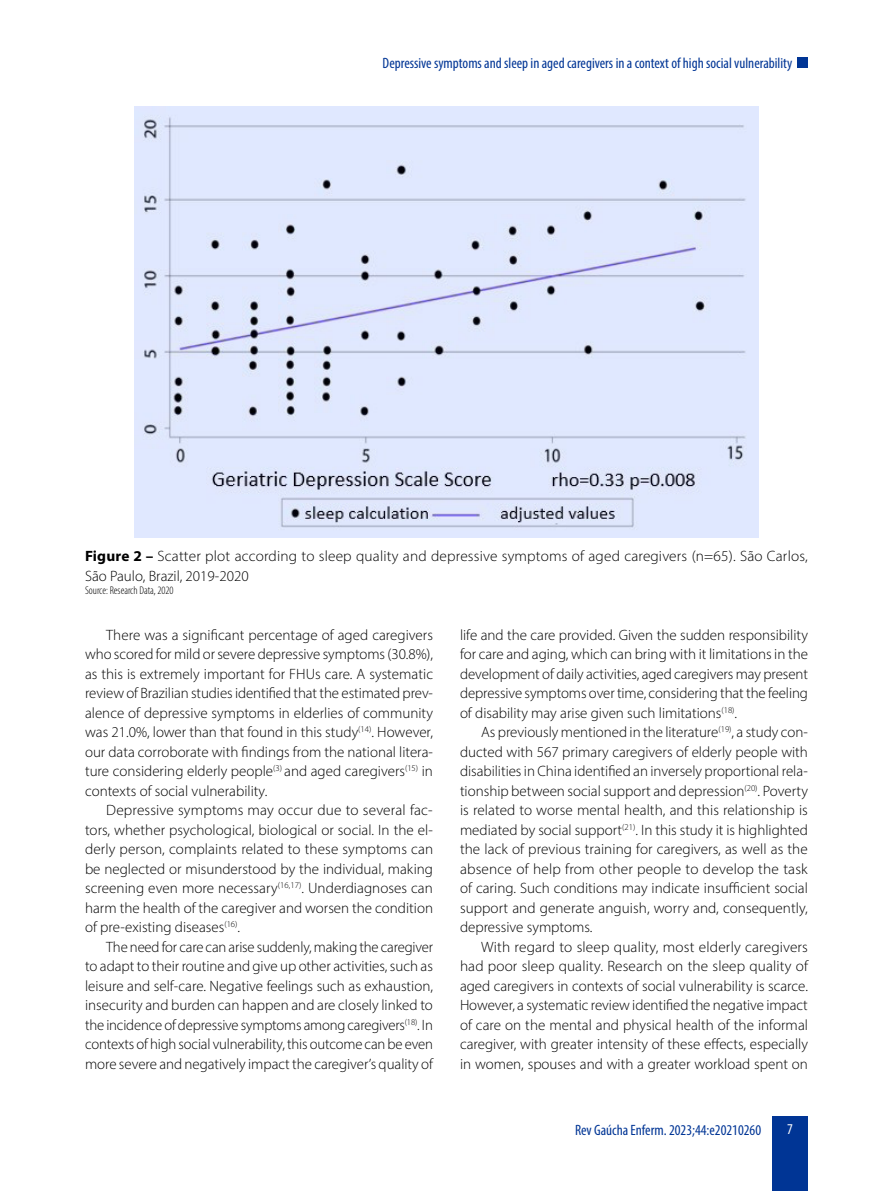
<style>
.page{position:relative;width:893px;height:1191px;background:#fff}
.page>*{position:absolute;margin:0;border:0;box-sizing:border-box;transform-origin:0 0}
.t1{font:300 15px/19.5px "Myriad Pro";color:#000;text-align:justify}
.t2{font:condensed 15px "Myriad Pro";color:#003595}
.t3{font:condensed 15px "Myriad Pro";color:#fff}
.t4{font:300 condensed 11.25px "Myriad Pro";color:#000}
.s1{font-weight:700}
</style>
<div class="page">
<div style="left:772px;top:1116px;width:36px;height:75px;background:#003595"></div>
<div style="left:798px;top:57px;width:10px;height:11px;background:#003595"></div>
<img style="left:134px;top:106px;width:625px;height:431px">
<p class="t2" style="left:383px;top:54px;width:411px">Depressive symptoms and sleep in aged caregivers in a context of high social vulnerability</p>
<p class="t1" style="left:85px;top:546px;width:724px"><span class="s1">Figure 2 –</span> Scatter plot according to sleep quality and depressive symptoms of aged caregivers (n=65). São Carlos,<br>São Paulo, Brazil, 2019-2020</p>
<p class="t4" style="left:85px;top:584px;width:90px">Source: Research Data, 2020</p>
<p class="t1" style="left:85px;top:625px;width:350px;text-indent:21px">There was a significant percentage of aged caregivers who scored for mild or severe depressive symptoms (30.8%), as this is extremely important for FHUs care. A systematic review of Brazilian studies identified that the estimated prev&shy;alence of depressive symptoms in elderlies of community was 21.0%, lower than that found in this study<sup>(14)</sup>. However, our data corroborate with findings from the national litera&shy;ture considering elderly people<sup>(3)</sup> and aged caregivers<sup>(15)</sup> in contexts of social vulnerability.</p>
<p class="t1" style="left:85px;top:800px;width:350px;text-indent:21px">Depressive symptoms may occur due to several fac&shy;tors, whether psychological, biological or social. In the el&shy;derly person, complaints related to these symptoms can be neglected or misunderstood by the individual, making screening even more necessary<sup>(16,17)</sup>. Underdiagnoses can harm the health of the caregiver and worsen the condition of pre-existing diseases<sup>(16)</sup>.</p>
<p class="t1" style="left:85px;top:937px;width:350px;text-indent:21px">The need for care can arise suddenly, making the caregiver to adapt to their routine and give up other activities, such as leisure and self-care. Negative feelings such as exhaustion, insecurity and burden can happen and are closely linked to the incidence of depressive symptoms among caregivers<sup>(18)</sup>. In contexts of high social vulnerability, this outcome can be even more severe and negatively impact the caregiver’s quality of</p>
<p class="t1" style="left:460px;top:625px;width:349px">life and the care provided. Given the sudden responsibility for care and aging, which can bring with it limitations in the development of daily activities, aged caregivers may present depressive symptoms over time, considering that the feeling of disability may arise given such limitations<sup>(18)</sup>.</p>
<p class="t1" style="left:460px;top:722px;width:349px;text-indent:21px">As previously mentioned in the literature<sup>(19)</sup>, a study con&shy;ducted with 567 primary caregivers of elderly people with disabilities in China identified an inversely proportional rela&shy;tionship between social support and depression<sup>(20)</sup>. Poverty is related to worse mental health, and this relationship is mediated by social support<sup>(21)</sup>. In this study it is highlighted the lack of previous training for caregivers, as well as the absence of help from other people to develop the task of caring. Such conditions may indicate insufficient social support and generate anguish, worry and, consequently, depressive symptoms.</p>
<p class="t1" style="left:460px;top:937px;width:350px;text-indent:21px">With regard to sleep quality, most elderly caregivers had poor sleep quality. Research on the sleep quality of aged caregivers in contexts of social vulnerability is scarce.<br>However, a systematic review identified the negative impact of care on the mental and physical health of the informal caregiver, with greater intensity of these effects, especially in women, spouses and with a greater workload spent on</p>
<p class="t2" style="left:575px;top:1121px;width:188px">Rev Gaúcha Enferm. 2023;44:e20210260</p>
<p class="t3" style="left:787px;top:1120px;width:7px">7</p>
</div>
